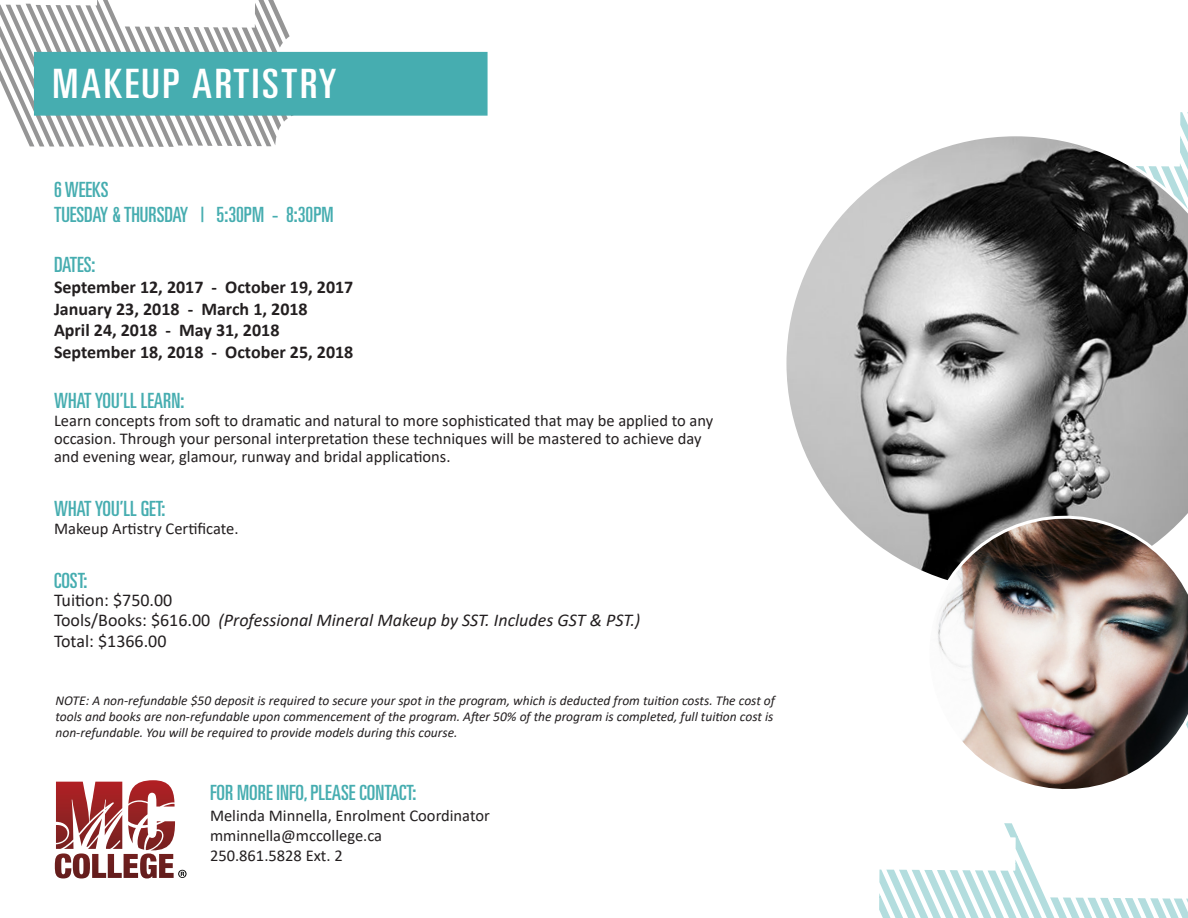
<style>
.page{position:relative;width:1188px;height:918px;background:#fff}
.page>*{position:absolute;margin:0;border:0;box-sizing:border-box;transform-origin:0 0}
.t1{font:ultra-condensed 40.5px "Univers LT Std";letter-spacing:.06em;color:#fff;scale:1.11 1}
.t2{font:ultra-condensed 21px "Univers LT Std";color:#46adb0}
.t3{font:700 18px "Calibri";color:#231f20}
.t4{font:italic 18px "Calibri";color:#231f20}
.t5{font:18px "Calibri";color:#231f20}
.t6{font:16.5px/18px "Calibri";color:#231f20}
.t7{font:italic 13.5px/16.2px "Calibri";color:#231f20}
.s1{font-style:normal}
</style>
<div class="page">
<svg style="left:55px;top:780px;width:132px;height:99px"></svg>
<svg style="left:0;top:0;width:296px;height:147px"></svg>
<div style="left:34px;top:52px;width:454px;height:64px;background:#46adb0;border:2px solid #46adb0"></div>
<svg style="left:879px;top:823px;width:309px;height:95px"></svg>
<svg style="left:1180px;top:112px;width:8px;height:21px"></svg>
<svg style="left:786px;top:133px;width:402px;height:431px"></svg>
<svg style="left:909px;top:498px;width:279px;height:291px"></svg>
<p class="t1" style="left:52px;top:61px;width:258px">MAKEUP ARTISTRY</p>
<p class="t2" style="left:54px;top:178px;width:56px">6 WEEKS</p>
<p class="t2" style="left:54px;top:203px;width:281px">TUESDAY &amp; THURSDAY | 5:30PM - 8:30PM</p>
<p class="t2" style="left:54px;top:252px;width:43px">DATES:</p>
<p class="t3" style="left:54px;top:274px;width:301px">September 12, 2017 - October 19, 2017</p>
<p class="t3" style="left:54px;top:296px;width:255px">January 23, 2018 - March 1, 2018</p>
<p class="t3" style="left:54px;top:318px;width:227px">April 24, 2018 - May 31, 2018</p>
<p class="t3" style="left:54px;top:339px;width:301px">September 18, 2018 - October 25, 2018</p>
<p class="t2" style="left:54px;top:388px;width:132px">WHAT YOU’LL LEARN:</p>
<p class="t6" style="left:54px;top:411px;width:661px">Learn concepts from soft to dramatic and natural to more sophisticated that may be applied to any occasion. Through your personal interpretation these techniques will be mastered to achieve day and evening wear, glamour, runway and bridal applications.</p>
<p class="t2" style="left:54px;top:496px;width:113px">WHAT YOU’LL GET:</p>
<p class="t6" style="left:54px;top:519px;width:186px">Makeup Artistry Certificate.</p>
<p class="t2" style="left:54px;top:568px;width:35px">COST:</p>
<p class="t5" style="left:54px;top:587px;width:120px">Tuition: $750.00</p>
<p class="t4" style="left:54px;top:607px;width:588px"><span class="s1">Tools/Books: $616.00</span> (Professional Mineral Makeup by SST. Includes GST &amp; PST.)</p>
<p class="t5" style="left:54px;top:629px;width:114px">Total: $1366.00</p>
<p class="t7" style="left:55px;top:692px;width:721px">NOTE: A non-refundable $50 deposit is required to secure your spot in the program, which is deducted from tuition costs. The cost of tools and books are non-refundable upon commencement of the program. After 50% of the program is completed, full tuition cost is non-refundable. You will be required to provide models during this course.</p>
<p class="t2" style="left:210px;top:781px;width:208px">FOR MORE INFO, PLEASE CONTACT:</p>
<p class="t6" style="left:210px;top:806px;width:281px">Melinda Minnella, Enrolment Coordinator</p>
<p class="t6" style="left:210px;top:826px;width:174px">mminnella@mccollege.ca</p>
<p class="t6" style="left:210px;top:846px;width:134px">250.861.5828 Ext. 2</p>
</div>
